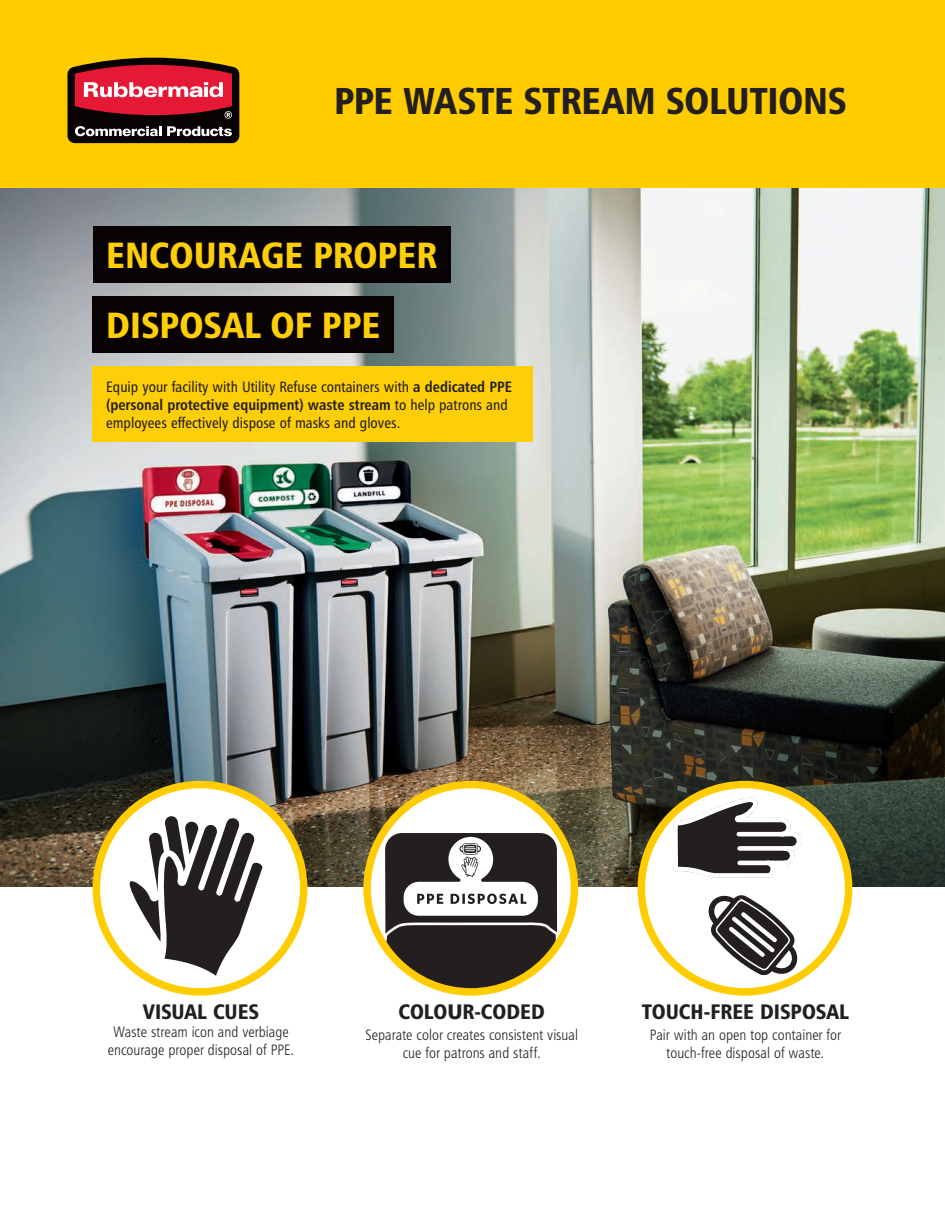
<style>
.page{position:relative;width:945px;height:1215px;background:#fff}
.page>*{position:absolute;margin:0;border:0;box-sizing:border-box;transform-origin:0 0}
.t1{font:37.5px "Humanist 777 BT Black Condensed B";letter-spacing:-.01em;color:#231f20}
.t2{font:36.45px/69.9px "Humanist 777 BT Black Condensed B";color:#fece08}
.t3{font:21px "Humanist 777 BT Black Condensed B";letter-spacing:-.005em;color:#231f20}
.t4{font:15px/18px "Humanist 777 BT Light Condensed B";letter-spacing:.005em;color:#231f20;text-align:center}
.t5{font:15px "Humanist 777 BT Roman Condensed B";color:#231f20}
.t6{font:15px "Humanist 777 BT Bold Condensed B";color:#231f20}
.s1{font-family:"Humanist 777 BT Bold Condensed B"}
.s2{font-family:"Humanist 777 BT Roman Condensed B"}
.s3{font-family:"Humanist 777 BT Black B"}
</style>
<div class="page">
<img style="left:0;top:187px;width:945px;height:699px">
<div style="left:0;top:0;width:945px;height:187px;background:#fc0"></div>
<svg style="left:68px;top:58px;width:171px;height:85px;background:#893034"></svg>
<div style="left:641px;top:785px;width:208px;height:207px;background:#fff;border-radius:50%"></div>
<svg style="left:673px;top:797px;width:128px;height:81px"></svg>
<hr style="left:739px;top:832px;width:42px;height:4px;background:#fff">
<div style="left:740px;top:846px;width:44px;height:5px;background:#fff"></div>
<hr style="left:740px;top:861px;width:28px;height:4px;background:#fff">
<svg style="left:708px;top:895px;width:91px;height:80px"></svg>
<div style="left:638px;top:781px;width:214px;height:215px;border:8px solid #fc0;border-radius:50%"></div>
<div style="left:367px;top:785px;width:207px;height:207px;background:#fff;border-radius:50%"></div>
<svg style="left:376px;top:833px;width:182px;height:159px"></svg>
<div style="left:363px;top:781px;width:215px;height:215px;border:8px solid #fc0;border-radius:50%"></div>
<svg style="left:96px;top:785px;width:208px;height:207px"></svg>
<svg style="left:124px;top:810px;width:144px;height:174px"></svg>
<div style="left:93px;top:781px;width:214px;height:215px;border:8px solid #fc0;border-radius:50%"></div>
<div style="left:93px;top:227px;width:358px;height:56px;background:#080302"></div>
<div style="left:93px;top:297px;width:301px;height:56px;background:#080302"></div>
<div style="left:93px;top:367px;width:440px;height:75px;background:#fece08"></div>
<h1 class="t1" style="left:334px;top:77px;width:514px">PPE WASTE STREAM SOLUTIONS</h1>
<h2 class="t2" style="left:106px;top:219px;width:332px">ENCOURAGE PROPER<br>DISPOSAL OF PPE</h2>
<p class="t5" style="left:106px;top:378px;width:407px">Equip your facility with Utility Refuse containers with <span class="s1">a dedicated PPE</span></p>
<p class="t6" style="left:106px;top:396px;width:403px">(personal protective equipment) waste stream <span class="s2">to help patrons and</span></p>
<p class="t5" style="left:106px;top:414px;width:296px">employees effectively dispose of masks and gloves.</p>
<h3 class="t3" style="left:143px;top:998px;width:118px">VISUAL CUES</h3>
<p class="t4" style="left:108px;top:1023px;width:188px">Waste stream icon and verbiage encourage proper disposal of PPE.</p>
<h3 class="t3" style="left:398px;top:998px;width:148px">COLO<span class="s3">U</span>R-CODED</h3>
<p class="t4" style="left:365px;top:1026px;width:214px">Separate color creates consistent visual cue for patrons and staff.</p>
<h3 class="t3" style="left:642px;top:998px;width:209px">TOUCH-FREE DISPOSAL</h3>
<p class="t4" style="left:650px;top:1026px;width:193px">Pair with an open top container for touch-free disposal of waste.</p>
</div>
